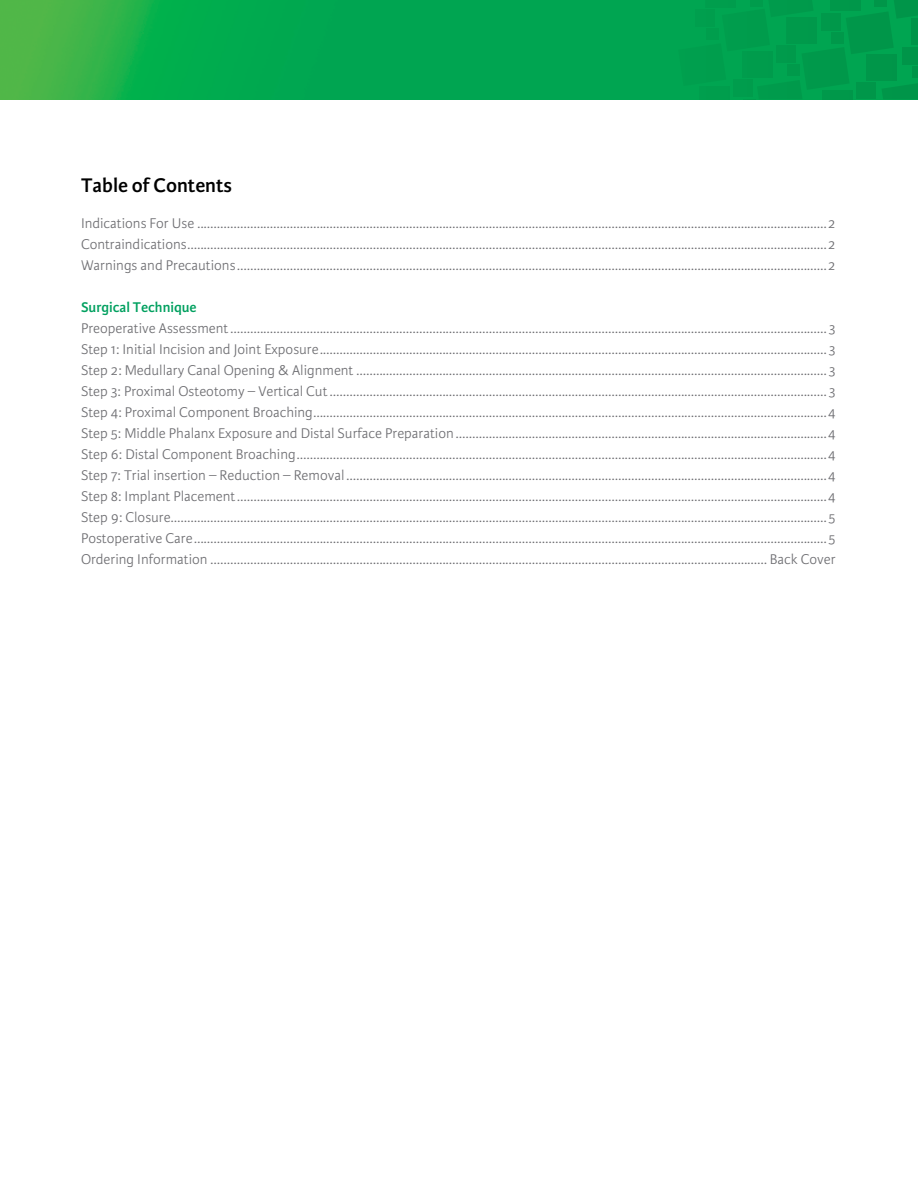
<style>
.page{position:relative;width:918px;height:1188px;background:#fff}
.page>*{position:absolute;margin:0;border:0;box-sizing:border-box;transform-origin:0 0}
.t1{font:600 21px "Karmina Sans";color:#000}
.t2{font:300 15px/21px "Karmina Sans";color:#6d6d71;text-align:justify}
.t3{font:600 15px "Karmina Sans";color:#00a05f}
</style>
<div class="page">
<img style="left:0;top:0;width:678px;height:99px">
<div style="left:678px;top:0;width:240px;height:100px;background:#009d4d"></div>
<h1 class="t1" style="left:81px;top:173px;width:153px">Table of Contents</h1>
<p class="t2" style="left:81px;top:213px;width:756px">Indications For Use ..............................................................................................................................................................................................2<br>Contraindications.................................................................................................................................................................................................2<br>Warnings and Precautions..................................................................................................................................................................................2</p>
<p class="t3" style="left:81px;top:299px;width:117px">Surgical Technique</p>
<p class="t2" style="left:81px;top:318px;width:756px">Preoperative Assessment.................................................................................................................................................................................... 3<br>Step 1: Initial Incision and Joint Exposure......................................................................................................................................................... 3<br>Step 2: Medullary Canal Opening &amp; Alignment .............................................................................................................................................. 3<br>Step 3: Proximal Osteotomy – Vertical Cut...................................................................................................................................................... 3<br>Step 4: Proximal Component Broaching...........................................................................................................................................................4<br>Step 5: Middle Phalanx Exposure and Distal Surface Preparation................................................................................................................4<br>Step 6: Distal Component Broaching................................................................................................................................................................4<br>Step 7: Trial insertion – Reduction – Removal.................................................................................................................................................4<br>Step 8: Implant Placement..................................................................................................................................................................................4<br>Step 9: Closure......................................................................................................................................................................................................5<br>Postoperative Care...............................................................................................................................................................................................5<br>Ordering Information ........................................................................................................................................................................ Back Cover</p>
</div>
